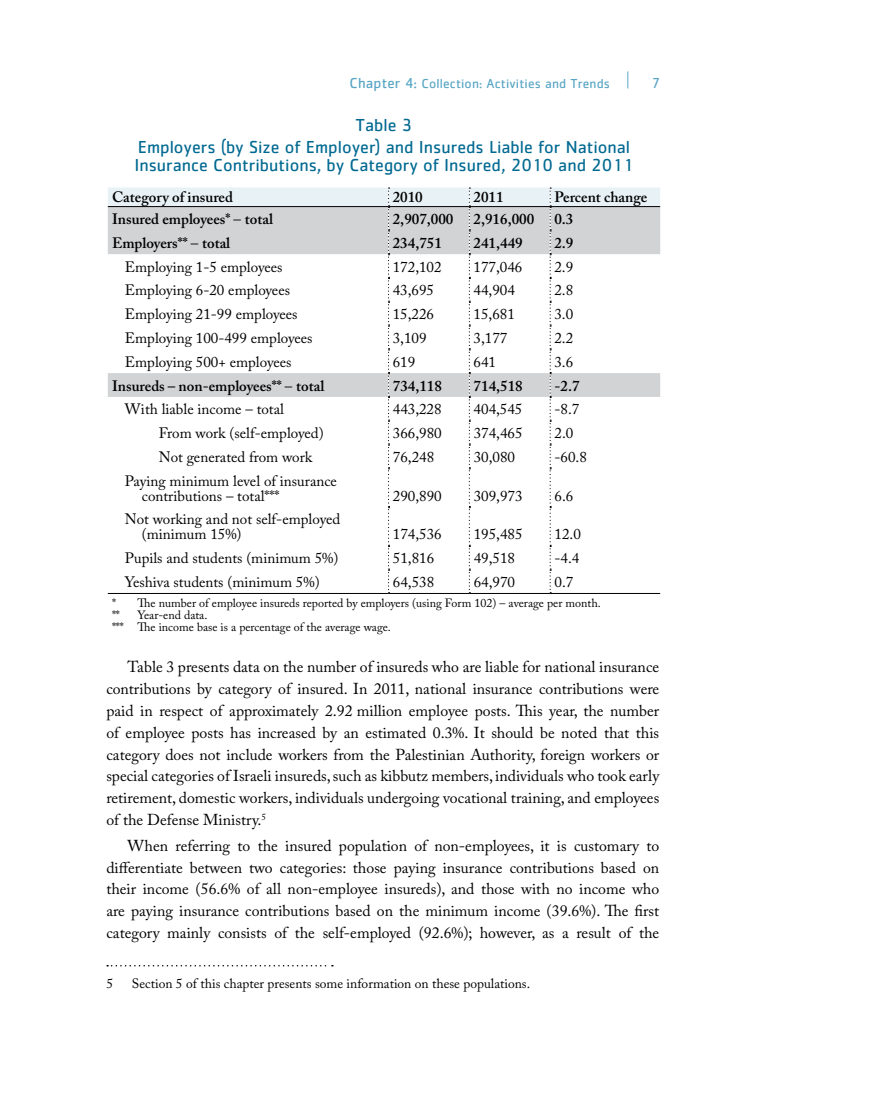
<style>
.page{position:relative;width:872px;height:1106px;background:#fff}
.page>*{position:absolute;margin:0;border:0;box-sizing:border-box;transform-origin:0 0}
.t1{font:18px/21px "Cachet Std";color:#006991;text-align:center}
.t2{font:15.75px/21.8px "Adobe Caslon Pro";color:#000;text-align:justify}
.t3{font:15px/15px "Adobe Caslon Pro";color:#000}
.t4{font:600 15px "Adobe Caslon Pro";color:#000}
.t5{font:15px "Cachet Std";color:#57a5c4}
.t6{font:13.5px "Adobe Caslon Pro";color:#000}
.t7{font:13.5px "Cachet Std";letter-spacing:.01em;color:#57a5c4}
.t8{font:12px/12px "Adobe Caslon Pro";color:#000}
.s1{font-size:15px}
.s2{font-weight:400}
</style>
<div class="page">
<svg style="left:627px;top:71px;width:1px;height:17px"></svg>
<hr style="left:108px;top:593px;width:280px;height:1px;background:#000">
<hr style="left:388px;top:593px;width:81px;height:1px;background:#000">
<hr style="left:469px;top:593px;width:81px;height:1px;background:#000">
<hr style="left:550px;top:593px;width:110px;height:1px;background:#000">
<svg style="left:108px;top:187px;width:552px;height:406px"></svg>
<hr style="left:108px;top:206px;width:280px;height:1px;background:#000">
<hr style="left:388px;top:206px;width:81px;height:1px;background:#000">
<hr style="left:469px;top:206px;width:81px;height:1px;background:#000">
<hr style="left:550px;top:206px;width:110px;height:1px;background:#000">
<svg style="left:107px;top:965px;width:226px;height:1px"></svg>
<p class="t7" style="left:350px;top:76px;width:262px"><span class="s1">Chapter 4:</span> Collection: Activities and Trends</p>
<p class="t5" style="left:651px;top:74px;width:10px">7</p>
<p class="t1" style="left:138px;top:115px;width:494px">Table 3<br>Employers (by Size of Employer) and Insureds Liable for National</p>
<p class="t1" style="left:134px;top:154px;width:501px">Insurance Contributions, by Category of Insured, 2010 and 2011</p>
<p class="t4" style="left:112px;top:188px;width:122px">Category of insured</p>
<p class="t4" style="left:393px;top:188px;width:31px">2010</p>
<p class="t4" style="left:473px;top:188px;width:31px">2011</p>
<p class="t4" style="left:554px;top:188px;width:94px">Percent change</p>
<p class="t4" style="left:112px;top:210px;width:162px">Insured employees* <span class="s2">–</span> total</p>
<p class="t4" style="left:393px;top:210px;width:62px">2,907,000</p>
<p class="t4" style="left:473px;top:210px;width:62px">2,916,000</p>
<p class="t4" style="left:554px;top:210px;width:21px">0.3</p>
<p class="t4" style="left:112px;top:234px;width:120px">Employers** <span class="s2">–</span> total</p>
<p class="t4" style="left:393px;top:234px;width:51px">234,751</p>
<p class="t4" style="left:473px;top:234px;width:51px">241,449</p>
<p class="t4" style="left:554px;top:234px;width:21px">2.9</p>
<p class="t3" style="left:125px;top:259px;width:159px">Employing 1-5 employees</p>
<p class="t3" style="left:393px;top:259px;width:50px">172,102</p>
<p class="t3" style="left:473px;top:259px;width:50px">177,046</p>
<p class="t3" style="left:554px;top:259px;width:20px">2.9</p>
<p class="t3" style="left:125px;top:283px;width:167px">Employing 6-20 employees</p>
<p class="t3" style="left:393px;top:283px;width:43px">43,695</p>
<p class="t3" style="left:473px;top:283px;width:43px">44,904</p>
<p class="t3" style="left:554px;top:283px;width:20px">2.8</p>
<p class="t3" style="left:125px;top:306px;width:174px">Employing 21-99 employees</p>
<p class="t3" style="left:393px;top:306px;width:43px">15,226</p>
<p class="t3" style="left:473px;top:306px;width:43px">15,681</p>
<p class="t3" style="left:554px;top:306px;width:20px">3.0</p>
<p class="t3" style="left:125px;top:330px;width:189px">Employing 100-499 employees</p>
<p class="t3" style="left:393px;top:330px;width:35px">3,109</p>
<p class="t3" style="left:473px;top:330px;width:35px">3,177</p>
<p class="t3" style="left:554px;top:330px;width:20px">2.2</p>
<p class="t3" style="left:125px;top:354px;width:168px">Employing 500+ employees</p>
<p class="t3" style="left:393px;top:354px;width:24px">619</p>
<p class="t3" style="left:473px;top:354px;width:24px">641</p>
<p class="t3" style="left:554px;top:354px;width:20px">3.6</p>
<p class="t4" style="left:112px;top:376px;width:214px">Insureds – non-employees** <span class="s2">–</span> total</p>
<p class="t4" style="left:393px;top:376px;width:51px">734,118</p>
<p class="t4" style="left:473px;top:376px;width:51px">714,518</p>
<p class="t4" style="left:554px;top:376px;width:27px">-2.7</p>
<p class="t3" style="left:125px;top:401px;width:161px">With liable income – total</p>
<p class="t3" style="left:393px;top:401px;width:50px">443,228</p>
<p class="t3" style="left:473px;top:401px;width:50px">404,545</p>
<p class="t3" style="left:554px;top:401px;width:26px">-8.7</p>
<p class="t3" style="left:159px;top:425px;width:166px">From work (self-employed)</p>
<p class="t3" style="left:393px;top:425px;width:50px">366,980</p>
<p class="t3" style="left:473px;top:425px;width:50px">374,465</p>
<p class="t3" style="left:554px;top:425px;width:20px">2.0</p>
<p class="t3" style="left:159px;top:449px;width:155px">Not generated from work</p>
<p class="t3" style="left:393px;top:449px;width:43px">76,248</p>
<p class="t3" style="left:474px;top:449px;width:43px">30,080</p>
<p class="t3" style="left:554px;top:449px;width:34px">-60.8</p>
<p class="t3" style="left:142px;top:473px;width:197px;text-indent:-17px">Paying minimum level of insurance contributions – total***</p>
<p class="t3" style="left:393px;top:488px;width:50px">290,890</p>
<p class="t3" style="left:474px;top:488px;width:50px">309,973</p>
<p class="t3" style="left:554px;top:488px;width:20px">6.6</p>
<p class="t3" style="left:142px;top:512px;width:200px;text-indent:-17px">Not working and not self-employed (minimum 15%)</p>
<p class="t3" style="left:393px;top:527px;width:50px">174,536</p>
<p class="t3" style="left:474px;top:527px;width:50px">195,485</p>
<p class="t3" style="left:554px;top:527px;width:28px">12.0</p>
<p class="t3" style="left:125px;top:550px;width:215px">Pupils and students (minimum 5%)</p>
<p class="t3" style="left:393px;top:550px;width:43px">51,816</p>
<p class="t3" style="left:474px;top:550px;width:43px">49,518</p>
<p class="t3" style="left:554px;top:550px;width:26px">-4.4</p>
<p class="t3" style="left:125px;top:574px;width:196px">Yeshiva students (minimum 5%)</p>
<p class="t3" style="left:393px;top:574px;width:43px">64,538</p>
<p class="t3" style="left:474px;top:574px;width:43px">64,970</p>
<p class="t3" style="left:554px;top:574px;width:20px">0.7</p>
<p class="t8" style="left:112px;top:596px;width:490px">* The number of employee insureds reported by employers (using Form 102) – average per month. **</p>
<p class="t8" style="left:112px;top:608px;width:280px;text-indent:26px">Year-end data.<br>*** The income base is a percentage of the average wage.</p>
<p class="t2" style="left:106px;top:656px;width:554px;text-indent:21px">Table 3 presents data on the number of insureds who are liable for national insurance contributions by category of insured. In 2011, national insurance contributions were paid in respect of approximately 2.92 million employee posts. This year, the number of employee posts has increased by an estimated 0.3%. It should be noted that this category does not include workers from the Palestinian Authority, foreign workers or special categories of Israeli insureds, such as kibbutz members, individuals who took early retirement, domestic workers, individuals undergoing vocational training, and employees of the Defense Ministry.<sup>5</sup></p>
<p class="t2" style="left:106px;top:834px;width:554px;text-indent:21px">When referring to the insured population of non-employees, it is customary to differentiate between two categories: those paying insurance contributions based on their income (56.6% of all non-employee insureds), and those with no income who are paying insurance contributions based on the minimum income (39.6%). The first category mainly consists of the self-employed (92.6%); however, as a result of the</p>
<p class="t6" style="left:106px;top:975px;width:8px">5</p>
<p class="t6" style="left:132px;top:975px;width:400px">Section 5 of this chapter presents some information on these populations.</p>
</div>
